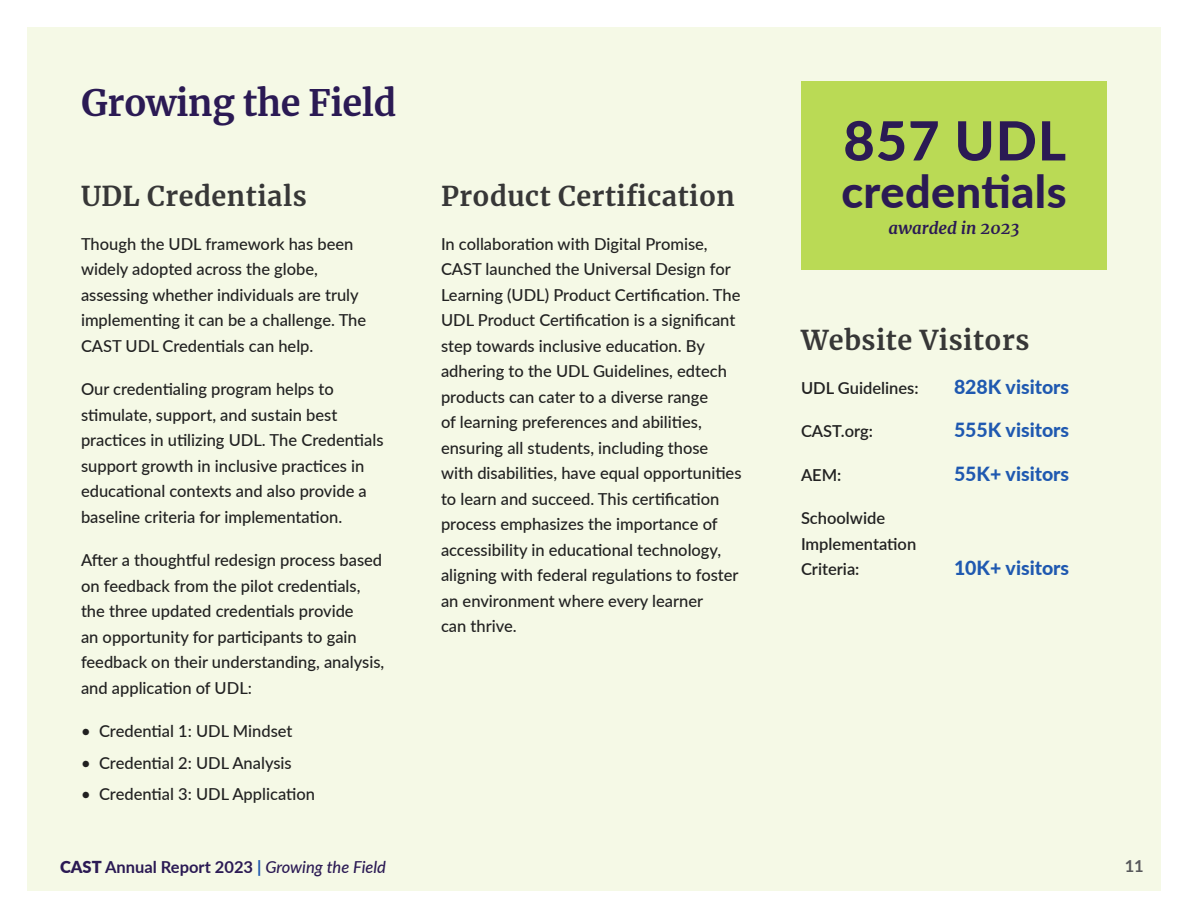
<style>
.page{position:relative;width:1188px;height:918px;background:#fff}
.page>*{position:absolute;margin:0;border:0;box-sizing:border-box;transform-origin:0 0}
.t1{font:800 54px "Lato";letter-spacing:.02em;color:#2b1a54}
.t2{font:800 45px "Lato";letter-spacing:.01em;color:#2b1a54}
.t3{font:700 36px "Merriweather";letter-spacing:-.01em;color:#2b1a54}
.t4{font:700 27px "Merriweather";letter-spacing:.02em;color:#373737}
.t5{font:800 19.5px "Lato";color:#1f59b0}
.t6{font:500 16.5px/25.5px "Lato";color:#212121}
.t7{font:600 16.5px/25.5px "Lato";color:#212121}
.t8{font:700 16.5px "Lato";color:#2b1a54}
.t9{font:italic 700 16.5px "Merriweather";color:#2b1a54}
.t10{font:700 16.5px "Lato";color:#58595b}
.s1{font-weight:900}
.s2{font-weight:800;color:#1f59b0}
.s3{font-weight:500;font-style:italic}
</style>
<div class="page">
<div style="left:27px;top:27px;width:1134px;height:864px;background:#f5f9e6"></div>
<div style="left:801px;top:81px;width:306px;height:189px;background:#bada55"></div>
<h3 class="t3" style="left:81px;top:78px;width:317px">Growing the Field</h3>
<h3 class="t4" style="left:81px;top:178px;width:227px">UDL Credentials</h3>
<p class="t6" style="left:81px;top:230px;width:287px">Though the UDL framework has been widely adopted across the globe, assessing whether individuals are truly implementing it can be a challenge. The CAST UDL Credentials can help.</p>
<p class="t6" style="left:81px;top:376px;width:304px">Our credentialing program helps to stimulate, support, and sustain best practices in utilizing UDL. The Credentials support growth in inclusive practices in educational contexts and also provide a baseline criteria for implementation.</p>
<p class="t6" style="left:81px;top:547px;width:305px">After a thoughtful redesign process based on feedback from the pilot credentials, the three updated credentials provide<br>an opportunity for participants to gain feedback on their understanding, analysis, and application of UDL:</p>
<p class="t6" style="left:81px;top:718px;width:213px">• Credential 1: UDL Mindset</p>
<p class="t6" style="left:81px;top:749px;width:212px">• Credential 2: UDL Analysis</p>
<p class="t6" style="left:81px;top:781px;width:236px">• Credential 3: UDL Application</p>
<h3 class="t4" style="left:441px;top:178px;width:296px">Product Certification</h3>
<p class="t6" style="left:441px;top:230px;width:302px">In collaboration with Digital Promise, CAST launched the Universal Design for Learning (UDL) Product Certification. The UDL Product Certification is a significant step towards inclusive education. By adhering to the UDL Guidelines, edtech products can cater to a diverse range<br>of learning preferences and abilities, ensuring all students, including those with disabilities, have equal opportunities to learn and succeed. This certification process emphasizes the importance of accessibility in educational technology, aligning with federal regulations to foster an environment where every learner<br>can thrive.</p>
<h1 class="t1" style="left:843px;top:101px;width:224px">857 UDL</h1>
<h2 class="t2" style="left:841px;top:159px;width:227px">credentials</h2>
<p class="t9" style="left:888px;top:217px;width:133px">awarded in 2023</p>
<h3 class="t4" style="left:801px;top:322px;width:230px">Website Visitors</h3>
<p class="t7" style="left:801px;top:374px;width:119px">UDL Guidelines:</p>
<p class="t5" style="left:954px;top:372px;width:117px">828K visitors</p>
<p class="t7" style="left:801px;top:418px;width:74px">CAST.org:</p>
<p class="t5" style="left:954px;top:416px;width:117px">555K visitors</p>
<p class="t7" style="left:801px;top:461px;width:42px">AEM:</p>
<p class="t5" style="left:954px;top:459px;width:117px">55K+ visitors</p>
<p class="t7" style="left:801px;top:505px;width:117px">Schoolwide<br>Implementation<br>Criteria:</p>
<p class="t5" style="left:954px;top:554px;width:117px">10K+ visitors</p>
<p class="t8" style="left:60px;top:855px;width:328px"><span class="s1">CAST</span> Annual Report 2023 <span class="s2">|</span> <span class="s3">Growing the Field</span></p>
<p class="t10" style="left:1125px;top:854px;width:21px">11</p>
</div>
